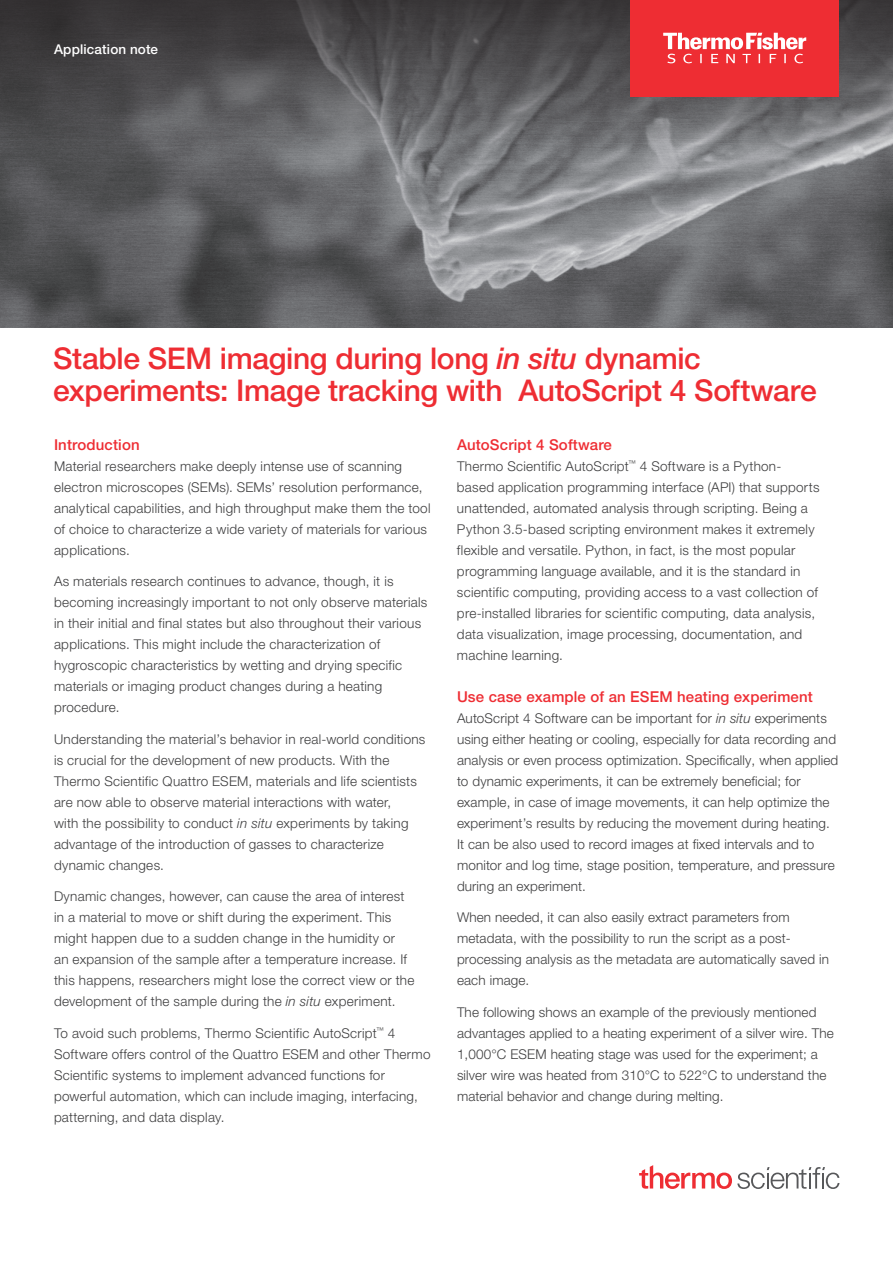
<style>
.page{position:relative;width:893px;height:1263px;background:#fff}
.page>*{position:absolute;margin:0;border:0;box-sizing:border-box;transform-origin:0 0}
.t1{font:500 30px/31.5px "Helvetica Neue LTW1 G";letter-spacing:-.01em;color:#ee2d33}
.t2{font:500 15px "Helvetica Neue LTW1 G";letter-spacing:.01em;color:#ee2d33}
.t3{font:300 13.5px/21px "Helvetica Neue LTW1 G";letter-spacing:.02em;color:#3e3e3f}
.t4{font:500 13.5px "Helvetica Neue LTW1 G";letter-spacing:.01em;color:#fff}
.s1{font-style:italic}
</style>
<div class="page">
<svg style="left:0;top:0;width:893px;height:327px;background:#626265"></svg>
<svg style="left:639px;top:1165px;width:200px;height:24px"></svg>
<div style="left:630px;top:0;width:209px;height:96px;background:#ee2d33"></div>
<svg style="left:663px;top:33px;width:143px;height:30px"></svg>
<p class="t4" style="left:54px;top:41px;width:106px">Application note</p>
<h1 class="t1" style="left:53px;top:343px;width:765px">Stable SEM imaging during long <span class="s1">in situ</span> dynamic experiments: Image tracking with AutoScript 4 Software</h1>
<p class="t2" style="left:54px;top:435px;width:87px">Introduction</p>
<p class="t3" style="left:54px;top:455px;width:378px">Material researchers make deeply intense use of scanning electron microscopes (SEMs). SEMs’ resolution performance, analytical capabilities, and high throughput make them the tool of choice to characterize a wide variety of materials for various applications.</p>
<p class="t3" style="left:54px;top:571px;width:375px">As materials research continues to advance, though, it is becoming increasingly important to not only observe materials in their initial and final states but also throughout their various applications. This might include the characterization of hygroscopic characteristics by wetting and drying specific materials or imaging product changes during a heating procedure.</p>
<p class="t3" style="left:54px;top:728px;width:373px">Understanding the material’s behavior in real-world conditions is crucial for the development of new products. With the Thermo Scientific Quattro ESEM, materials and life scientists are now able to observe material interactions with water,<br>with the possibility to conduct <span class="s1">in situ</span> experiments by taking advantage of the introduction of gasses to characterize dynamic changes.</p>
<p class="t3" style="left:54px;top:886px;width:362px">Dynamic changes, however, can cause the area of interest in a material to move or shift during the experiment. This might happen due to a sudden change in the humidity or<br>an expansion of the sample after a temperature increase. If this happens, researchers might lose the correct view or the development of the sample during the <span class="s1">in situ</span> experiment.</p>
<p class="t3" style="left:54px;top:1022px;width:378px">To avoid such problems, Thermo Scientific AutoScript<sup>™</sup> 4<br>Software offers control of the Quattro ESEM and other Thermo Scientific systems to implement advanced functions for powerful automation, which can include imaging, interfacing, patterning, and data display.</p>
<p class="t2" style="left:457px;top:435px;width:156px">AutoScript 4 Software</p>
<p class="t3" style="left:457px;top:455px;width:364px">Thermo Scientific AutoScript<sup>™</sup> 4 Software is a Python&shy;based application programming interface (API) that supports unattended, automated analysis through scripting. Being a Python 3.5-based scripting environment makes it extremely flexible and versatile. Python, in fact, is the most popular programming language available, and it is the standard in scientific computing, providing access to a vast collection of pre-installed libraries for scientific computing, data analysis, data visualization, image processing, documentation, and machine learning.</p>
<p class="t2" style="left:457px;top:687px;width:357px">Use case example of an ESEM heating experiment</p>
<p class="t3" style="left:457px;top:707px;width:383px">AutoScript 4 Software can be important for <span class="s1">in situ</span> experiments using either heating or cooling, especially for data recording and analysis or even process optimization. Specifically, when applied to dynamic experiments, it can be extremely beneficial; for example, in case of image movements, it can help optimize the experiment’s results by reducing the movement during heating.<br>It can be also used to record images at fixed intervals and to monitor and log time, stage position, temperature, and pressure during an experiment.</p>
<p class="t3" style="left:457px;top:907px;width:374px">When needed, it can also easily extract parameters from metadata, with the possibility to run the script as a post&shy;processing analysis as the metadata are automatically saved in each image.</p>
<p class="t3" style="left:457px;top:1001px;width:378px">The following shows an example of the previously mentioned advantages applied to a heating experiment of a silver wire. The 1,000°C ESEM heating stage was used for the experiment; a silver wire was heated from 310°C to 522°C to understand the material behavior and change during melting.</p>
</div>
